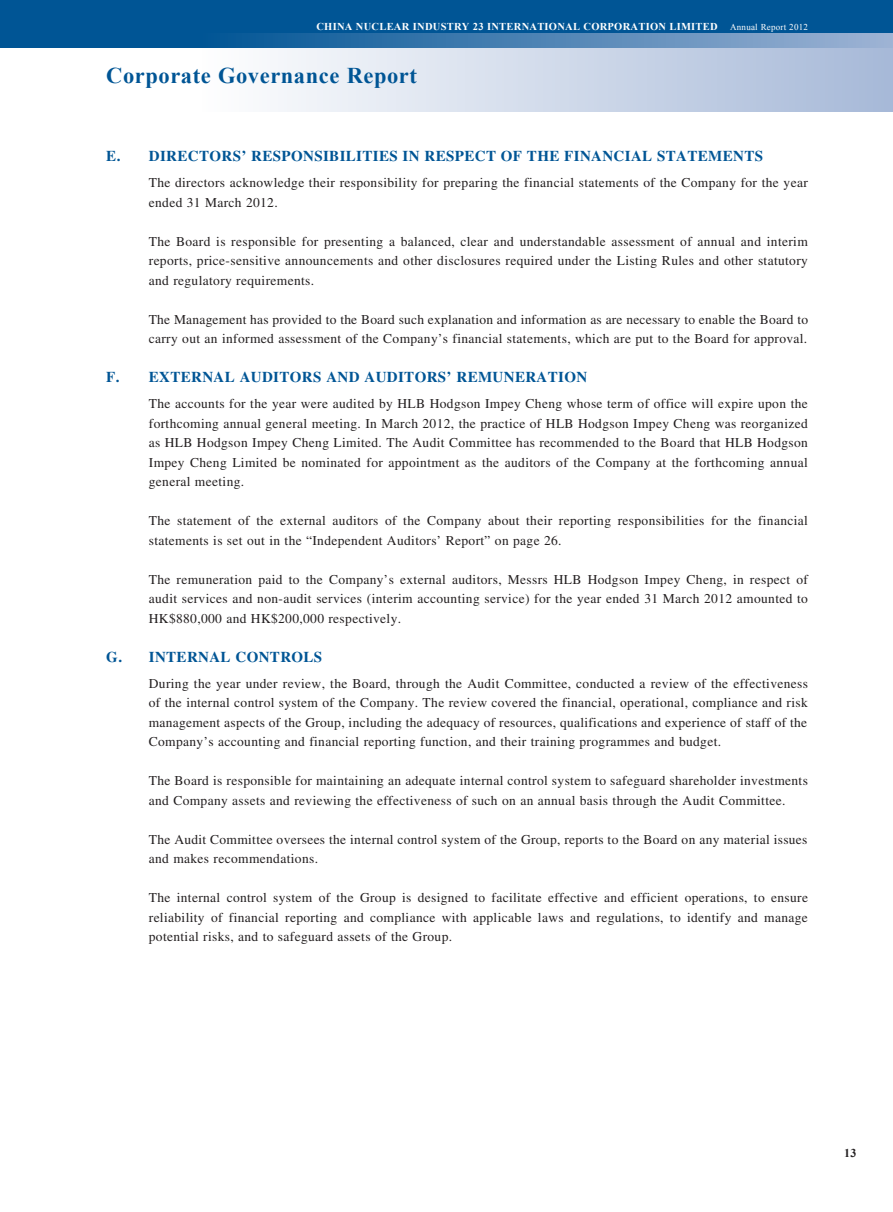
<style>
.page{position:relative;width:893px;height:1212px;background:#fff}
.page>*{position:absolute;margin:0;border:0;box-sizing:border-box;transform-origin:0 0}
.t1{font:700 22.5px "Times New Roman";letter-spacing:.025em;color:#005595}
.t2{font:700 15px "Times LT Std";letter-spacing:.025em;color:#005595}
.t3{font:13.5px/19.5px "Times LT Std";letter-spacing:.025em;color:#231f20}
.t4{font:700 12px "Times New Roman";color:#231f20}
.t5{font:700 10.5px "Times New Roman";letter-spacing:.025em;color:#fff}
.s1{font-weight:400;font-size:9px}
</style>
<div class="page">
<div style="left:0;top:0;width:893px;height:47px;background:#005595"></div>
<svg style="left:202px;top:33px;width:691px;height:79px"></svg>
<p class="t5" style="left:316px;top:19px;width:493px">CHINA NUCLEAR INDUSTRY 23 INTERNATIONAL CORPORATION LIMITED <span class="s1">Annual Report 2012</span></p>
<h1 class="t1" style="left:106px;top:59px;width:312px">Corporate Governance Report</h1>
<p class="t2" style="left:106px;top:147px;width:658px">E. DIRECTORS’ RESPONSIBILITIES IN RESPECT OF THE FINANCIAL STATEMENTS</p>
<p class="t3" style="left:149px;top:173px;width:660px">The directors acknowledge their responsibility for preparing the financial statements of the Company for the year ended 31 March 2012.</p>
<p class="t3" style="left:149px;top:231px;width:661px;text-align:justify">The Board is responsible for presenting a balanced, clear and understandable assessment of annual and interim reports, price-sensitive announcements and other disclosures required under the Listing Rules and other statutory and regulatory requirements.</p>
<p class="t3" style="left:149px;top:309px;width:661px">The Management has provided to the Board such explanation and information as are necessary to enable the Board to carry out an informed assessment of the Company’s financial statements, which are put to the Board for approval.</p>
<p class="t2" style="left:106px;top:368px;width:482px">F. EXTERNAL AUDITORS AND AUDITORS’ REMUNERATION</p>
<p class="t3" style="left:149px;top:394px;width:661px;text-align:justify">The accounts for the year were audited by HLB Hodgson Impey Cheng whose term of office will expire upon the forthcoming annual general meeting. In March 2012, the practice of HLB Hodgson Impey Cheng was reorganized as HLB Hodgson Impey Cheng Limited. The Audit Committee has recommended to the Board that HLB Hodgson Impey Cheng Limited be nominated for appointment as the auditors of the Company at the forthcoming annual general meeting.</p>
<p class="t3" style="left:149px;top:511px;width:661px">The statement of the external auditors of the Company about their reporting responsibilities for the financial statements is set out in the “Independent Auditors’ Report” on page 26.</p>
<p class="t3" style="left:149px;top:569px;width:661px;text-align:justify">The remuneration paid to the Company’s external auditors, Messrs HLB Hodgson Impey Cheng, in respect of audit services and non-audit services (interim accounting service) for the year ended 31 March 2012 amounted to HK$880,000 and HK$200,000 respectively.</p>
<p class="t2" style="left:106px;top:647px;width:217px">G. INTERNAL CONTROLS</p>
<p class="t3" style="left:149px;top:673px;width:661px;text-align:justify">During the year under review, the Board, through the Audit Committee, conducted a review of the effectiveness of the internal control system of the Company. The review covered the financial, operational, compliance and risk management aspects of the Group, including the adequacy of resources, qualifications and experience of staff of the Company’s accounting and financial reporting function, and their training programmes and budget.</p>
<p class="t3" style="left:149px;top:771px;width:661px">The Board is responsible for maintaining an adequate internal control system to safeguard shareholder investments and Company assets and reviewing the effectiveness of such on an annual basis through the Audit Committee.</p>
<p class="t3" style="left:149px;top:829px;width:660px">The Audit Committee oversees the internal control system of the Group, reports to the Board on any material issues and makes recommendations.</p>
<p class="t3" style="left:149px;top:888px;width:661px;text-align:justify">The internal control system of the Group is designed to facilitate effective and efficient operations, to ensure reliability of financial reporting and compliance with applicable laws and regulations, to identify and manage potential risks, and to safeguard assets of the Group.</p>
<p class="t4" style="left:844px;top:1145px;width:14px">13</p>
</div>
